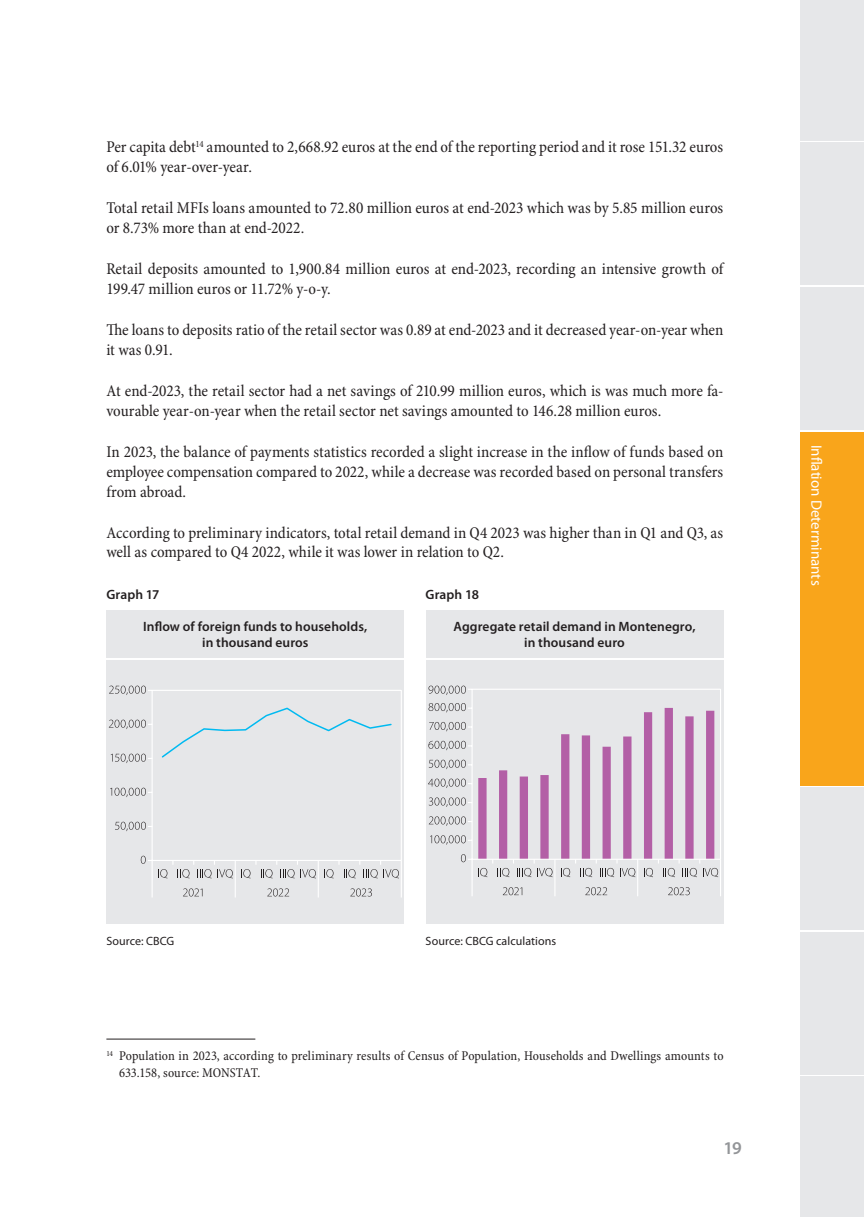
<style>
.page{position:relative;width:864px;height:1217px;background:#fff}
.page>*{position:absolute;margin:0;border:0;box-sizing:border-box;transform-origin:0 0}
.t1{font:600 18px "Myriad Pro";color:#939598}
.t2{font:condensed 16.5px/19.8px "Minion Pro";color:#231f20}
.t3{font:15px "Myriad Pro";color:#fff}
.t4{font:condensed 13.5px/16.2px "Minion Pro";letter-spacing:.005em;color:#231f20}
.t5{font:600 13.5px/16.2px "Myriad Pro";letter-spacing:.005em;color:#231f20;text-align:center}
.t6{font:12px "Myriad Pro";letter-spacing:.005em;color:#231f20}
</style>
<div class="page">
<div style="left:799px;top:0;width:64px;height:140px;background:#e6e7e9"></div>
<div style="left:799px;top:1076px;width:64px;height:140px;background:#e6e7e9"></div>
<div style="left:799px;top:931px;width:64px;height:143px;background:#e6e7e9"></div>
<div style="left:799px;top:787px;width:64px;height:142px;background:#e6e7e9"></div>
<div style="left:799px;top:287px;width:64px;height:142px;background:#e6e7e9"></div>
<div style="left:799px;top:142px;width:64px;height:143px;background:#e6e7e9"></div>
<div style="left:799px;top:432px;width:64px;height:352px;background:#f9a51b"></div>
<hr style="left:106px;top:1038px;width:149px;height:1px;background:#231f20">
<div style="left:106px;top:659px;width:298px;height:264px;background:#e6e7e9"></div>
<div style="left:425px;top:659px;width:298px;height:264px;background:#e6e7e9"></div>
<div style="left:106px;top:610px;width:298px;height:47px;background:#e6e7e9"></div>
<div style="left:425px;top:610px;width:298px;height:47px;background:#e6e7e9"></div>
<hr style="left:151px;top:690px;width:2px;height:170px;background:#fff">
<hr style="left:400px;top:690px;width:1px;height:170px;background:#fff">
<hr style="left:152px;top:859px;width:249px;height:1px;background:#fff">
<hr style="left:152px;top:689px;width:249px;height:1px;background:#fff">
<svg style="left:161px;top:707px;width:231px;height:51px"></svg>
<svg style="left:141px;top:855px;width:11px;height:8px"></svg>
<svg style="left:115px;top:821px;width:37px;height:10px"></svg>
<svg style="left:110px;top:787px;width:42px;height:10px"></svg>
<svg style="left:111px;top:753px;width:41px;height:10px"></svg>
<svg style="left:109px;top:719px;width:43px;height:10px"></svg>
<svg style="left:109px;top:685px;width:43px;height:10px"></svg>
<svg style="left:183px;top:888px;width:19px;height:8px"></svg>
<svg style="left:267px;top:888px;width:22px;height:8px"></svg>
<svg style="left:350px;top:888px;width:22px;height:8px"></svg>
<svg style="left:241px;top:860px;width:75px;height:18px"></svg>
<svg style="left:158px;top:860px;width:75px;height:18px"></svg>
<hr style="left:400px;top:860px;width:1px;height:37px;background:#fff">
<hr style="left:317px;top:860px;width:2px;height:37px;background:#fff">
<hr style="left:234px;top:860px;width:2px;height:37px;background:#fff">
<hr style="left:151px;top:860px;width:2px;height:37px;background:#fff">
<svg style="left:324px;top:860px;width:75px;height:18px"></svg>
<hr style="left:471px;top:689px;width:1px;height:170px;background:#fff">
<hr style="left:719px;top:689px;width:1px;height:170px;background:#fff">
<hr style="left:472px;top:858px;width:248px;height:1px;background:#fff">
<hr style="left:472px;top:688px;width:248px;height:1px;background:#fff">
<svg style="left:460px;top:854px;width:12px;height:8px"></svg>
<svg style="left:430px;top:835px;width:42px;height:9px"></svg>
<svg style="left:428px;top:816px;width:44px;height:9px"></svg>
<svg style="left:428px;top:797px;width:44px;height:9px"></svg>
<svg style="left:428px;top:778px;width:44px;height:9px"></svg>
<svg style="left:428px;top:759px;width:44px;height:10px"></svg>
<svg style="left:428px;top:740px;width:44px;height:10px"></svg>
<svg style="left:429px;top:721px;width:43px;height:10px"></svg>
<svg style="left:428px;top:702px;width:44px;height:10px"></svg>
<svg style="left:428px;top:685px;width:44px;height:10px"></svg>
<svg style="left:502px;top:887px;width:20px;height:8px"></svg>
<svg style="left:585px;top:887px;width:22px;height:8px"></svg>
<svg style="left:668px;top:887px;width:21px;height:8px"></svg>
<hr style="left:719px;top:859px;width:1px;height:37px;background:#fff">
<hr style="left:637px;top:859px;width:1px;height:37px;background:#fff">
<hr style="left:554px;top:859px;width:1px;height:37px;background:#fff">
<hr style="left:471px;top:859px;width:1px;height:37px;background:#fff">
<svg style="left:478px;top:707px;width:240px;height:170px"></svg>
<p class="t2" style="left:106px;top:138px;width:618px">Per capita debt<sup>14</sup> amounted to 2,668.92 euros at the end of the reporting period and it rose 151.32 euros of 6.01% year-over-year.</p>
<p class="t2" style="left:106px;top:199px;width:618px">Total retail MFIs loans amounted to 72.80 million euros at end-2023 which was by 5.85 million euros or 8.73% more than at end-2022.</p>
<p class="t2" style="left:106px;top:260px;width:618px">Retail deposits amounted to 1,900.84 million euros at end-2023, recording an intensive growth of<br>199.47 million euros or 11.72% y-o-y.</p>
<p class="t2" style="left:106px;top:320px;width:618px">The loans to deposits ratio of the retail sector was 0.89 at end-2023 and it decreased year-on-year when it was 0.91.</p>
<p class="t2" style="left:106px;top:381px;width:618px">At end-2023, the retail sector had a net savings of 210.99 million euros, which is was much more fa&shy;vourable year-on-year when the retail sector net savings amounted to 146.28 million euros.</p>
<p class="t2" style="left:106px;top:442px;width:618px;text-align:justify">In 2023, the balance of payments statistics recorded a slight increase in the inflow of funds based on employee compensation compared to 2022, while a decrease was recorded based on personal transfers from abroad.</p>
<p class="t2" style="left:106px;top:523px;width:618px">According to preliminary indicators, total retail demand in Q4 2023 was higher than in Q1 and Q3, as well as compared to Q4 2022, while it was lower in relation to Q2.</p>
<p class="t5" style="left:106px;top:586px;width:55px">Graph 17</p>
<p class="t5" style="left:425px;top:586px;width:55px">Graph 18</p>
<p class="t5" style="left:143px;top:618px;width:225px">Inflow of foreign funds to households, in thousand euros</p>
<p class="t5" style="left:453px;top:618px;width:243px">Aggregate retail demand in Montenegro, in thousand euro</p>
<p class="t3" style="left:825px;top:444px;width:142px;rotate:90deg">Inflation Determinants</p>
<p class="t6" style="left:106px;top:933px;width:69px">Source: CBCG</p>
<p class="t6" style="left:425px;top:933px;width:132px">Source: CBCG calculations</p>
<p class="t4" style="left:119px;top:1048px;width:605px;text-indent:-13px"><sup>14</sup> Population in 2023, according to preliminary results of Census of Population, Households and Dwellings amounts to<br>633.158, source: MONSTAT.</p>
<p class="t1" style="left:723px;top:1136px;width:20px">19</p>
</div>
